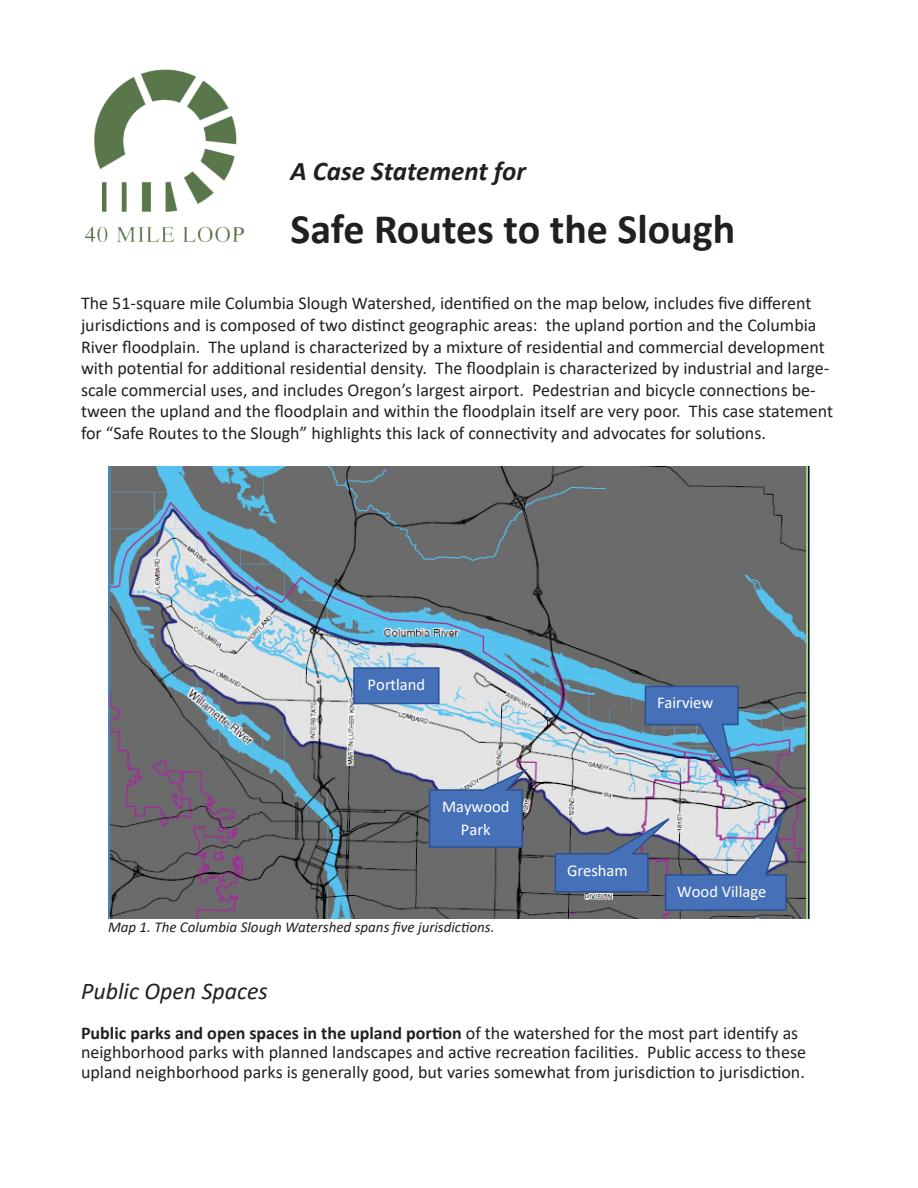
<style>
.page{position:relative;width:918px;height:1188px;background:#fff}
.page>*{position:absolute;margin:0;border:0;box-sizing:border-box;transform-origin:0 0}
.t1{font:700 42px "Calibri";color:#231f20}
.t2{font:italic 700 27px "Calibri";color:#231f20}
.t3{font:italic 24px "Calibri";color:#231f20}
.t4{font:18px/21.6px "Calibri";color:#231f20}
.t5{font:16.5px/23.4px "Calibri";color:#fff;text-align:center}
.t6{font:italic 15px "Calibri";color:#231f20}
.s1{font-weight:700}
</style>
<div class="page">
<img style="left:85px;top:69px;width:159px;height:174px">
<img style="left:108px;top:467px;width:702px;height:452px">
<img style="left:645px;top:686px;width:94px;height:102px">
<svg style="left:555px;top:814px;width:232px;height:97px;background:#7688aa"></svg>
<svg style="left:429px;top:768px;width:99px;height:80px;background:#6484b8"></svg>
<div style="left:354px;top:668px;width:85px;height:35px;background:#4671b8"></div>
<div style="left:353px;top:667px;width:87px;height:37px;border:2px solid #295597"></div>
<h2 class="t2" style="left:291px;top:152px;width:237px">A Case Statement for</h2>
<h1 class="t1" style="left:291px;top:199px;width:446px">Safe Routes to the Slough</h1>
<p class="t4" style="left:81px;top:292px;width:754px">The 51-square mile Columbia Slough Watershed, identified on the map below, includes five different jurisdictions and is composed of two distinct geographic areas: the upland portion and the Columbia River floodplain. The upland is characterized by a mixture of residential and commercial development with potential for additional residential density. The floodplain is characterized by industrial and large&shy;scale commercial uses, and includes Oregon’s largest airport. Pedestrian and bicycle connections be&shy;tween the upland and the floodplain and within the floodplain itself are very poor. This case statement for “Safe Routes to the Slough” highlights this lack of connectivity and advocates for solutions.</p>
<p class="t5" style="left:368px;top:672px;width:59px">Portland</p>
<p class="t5" style="left:442px;top:794px;width:69px">Maywood<br>Park</p>
<p class="t6" style="left:108px;top:916px;width:388px">Map 1. The Columbia Slough Watershed spans five jurisdictions.</p>
<p class="t5" style="left:657px;top:691px;width:58px">Fairview</p>
<p class="t5" style="left:567px;top:858px;width:62px">Gresham</p>
<p class="t5" style="left:677px;top:879px;width:91px">Wood Village</p>
<h3 class="t3" style="left:81px;top:975px;width:188px">Public Open Spaces</h3>
<p class="t4" style="left:81px;top:1023px;width:727px;line-height:19.4px"><span class="s1">Public parks and open spaces in the upland portion</span> of the watershed for the most part identify as neighborhood parks with planned landscapes and active recreation facilities. Public access to these upland neighborhood parks is generally good, but varies somewhat from jurisdiction to jurisdiction.</p>
</div>
